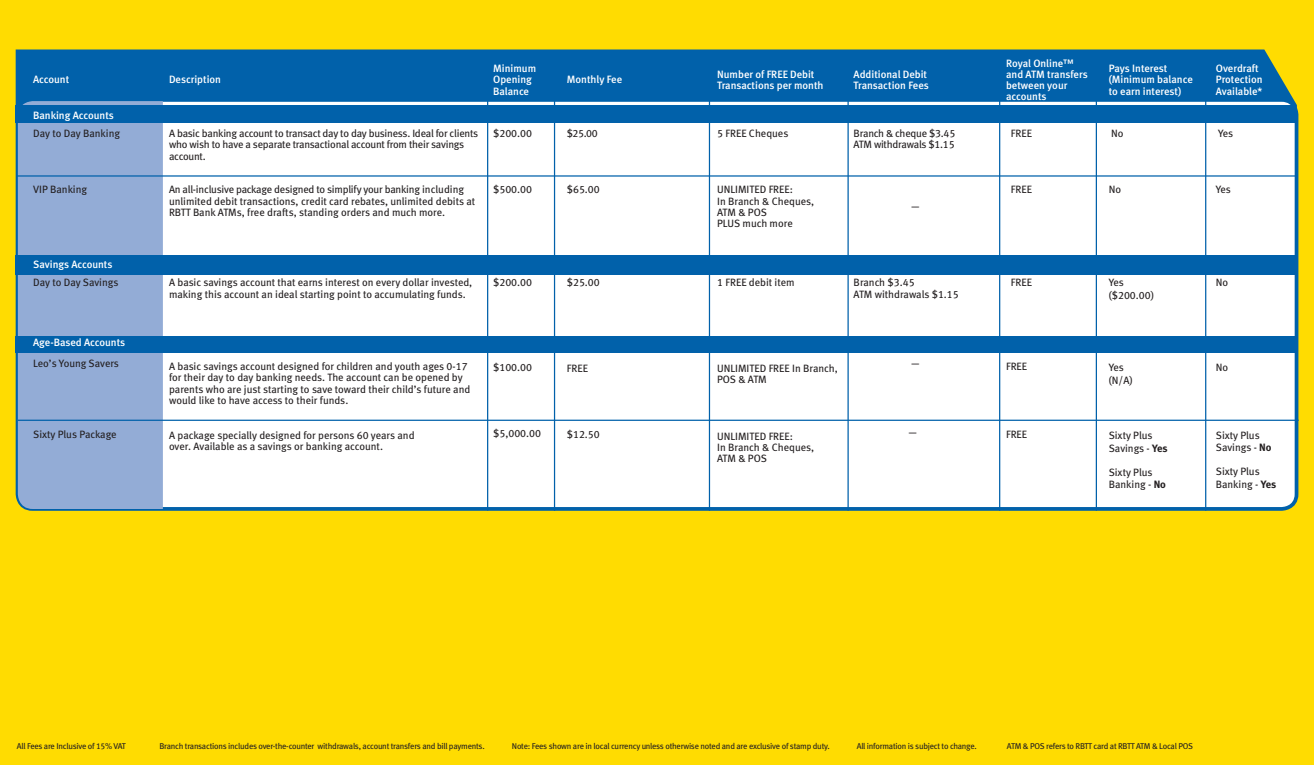
<style>
.page{position:relative;width:1314px;height:765px;background:#ffdc01}
.page>*{position:absolute;margin:0;border:0;box-sizing:border-box;transform-origin:0 0}
.t1{font:10.62px/11.2px "Meta Book LF";letter-spacing:-.005em;color:#231f20}
.t2{font:10.62px/11.2px "Meta Medium LF";color:#fff}
.t3{font:8.5px "Meta Book LF";letter-spacing:-.025em;color:#231f20}
.s1{font-family:"Meta Bold LF"}
</style>
<div class="page">
<div style="left:16px;top:49px;width:1281px;height:57px;background:#0161aa"></div>
<div style="left:18px;top:100px;width:1279px;height:409px;background:#fff;border-radius:15px"></div>
<div style="left:16px;top:98px;width:1282px;height:413px;border:4px solid #0161aa;border-radius:15px"></div>
<div style="left:18px;top:101px;width:145px;height:408px;background:#93acd6"></div>
<div style="left:16px;top:106px;width:1280px;height:17px;background:#0161aa"></div>
<div style="left:16px;top:255px;width:1280px;height:20px;background:#0161aa"></div>
<div style="left:16px;top:336px;width:1280px;height:17px;background:#0161aa"></div>
<hr style="left:17px;top:175px;width:1281px;height:2px;background:#0161aa">
<hr style="left:18px;top:420px;width:1281px;height:1px;background:#0161aa">
<hr style="left:487px;top:100px;width:1px;height:411px;background:#0161aa">
<hr style="left:554px;top:101px;width:1px;height:410px;background:#0161aa">
<hr style="left:709px;top:100px;width:1px;height:411px;background:#0161aa">
<hr style="left:847px;top:100px;width:2px;height:411px;background:#0161aa">
<hr style="left:999px;top:100px;width:1px;height:411px;background:#0161aa">
<hr style="left:1096px;top:100px;width:1px;height:411px;background:#0161aa">
<hr style="left:1205px;top:100px;width:1px;height:411px;background:#0161aa">
<p class="t2" style="left:33px;top:74px;width:38px">Account</p>
<p class="t2" style="left:169px;top:74px;width:54px">Description</p>
<p class="t2" style="left:493px;top:63px;width:44px">Minimum<br>Opening<br>Balance</p>
<p class="t2" style="left:567px;top:74px;width:57px">Monthly Fee</p>
<p class="t2" style="left:717px;top:68px;width:108px">Number of FREE Debit<br>Transactions per month</p>
<p class="t2" style="left:854px;top:68px;width:77px">Additional Debit<br>Transaction Fees</p>
<p class="t2" style="left:1006px;top:57px;width:83px">Royal Online™ and ATM transfers between your accounts</p>
<p class="t2" style="left:1109px;top:63px;width:86px">Pays Interest (Minimum balance to earn interest)</p>
<p class="t2" style="left:1216px;top:63px;width:48px">Overdraft<br>Protection<br>Available*</p>
<p class="t2" style="left:33px;top:109px;width:82px">Banking Accounts</p>
<p class="t1" style="left:33px;top:128px;width:88px">Day to Day Banking</p>
<p class="t1" style="left:169px;top:128px;width:311px">A basic banking account to transact day to day business. Ideal for clients who wish to have a separate transactional account from their savings account.</p>
<p class="t1" style="left:493px;top:128px;width:40px">$200.00</p>
<p class="t1" style="left:567px;top:128px;width:32px">$25.00</p>
<p class="t1" style="left:717px;top:128px;width:73px">5 FREE Cheques</p>
<p class="t1" style="left:854px;top:128px;width:103px">Branch &amp; cheque $3.45<br>ATM withdrawals $1.15</p>
<p class="t1" style="left:1011px;top:128px;width:23px">FREE</p>
<p class="t1" style="left:1111px;top:128px;width:14px">No</p>
<p class="t1" style="left:1218px;top:128px;width:17px">Yes</p>
<p class="t1" style="left:33px;top:184px;width:55px">VIP Banking</p>
<p class="t1" style="left:169px;top:184px;width:308px">An all-inclusive package designed to simplify your banking including unlimited debit transactions, credit card rebates, unlimited debits at<br>RBTT Bank ATMs, free drafts, standing orders and much more.</p>
<p class="t1" style="left:493px;top:184px;width:40px">$500.00</p>
<p class="t1" style="left:567px;top:184px;width:34px">$65.00</p>
<p class="t1" style="left:717px;top:184px;width:99px">UNLIMITED FREE:<br>In Branch &amp; Cheques,<br>ATM &amp; POS<br>PLUS much more</p>
<p class="t1" style="left:1011px;top:184px;width:23px">FREE</p>
<p class="t1" style="left:1109px;top:184px;width:14px">No</p>
<p class="t1" style="left:1216px;top:184px;width:17px">Yes</p>
<p class="t1" style="left:911px;top:201px;width:10px">—</p>
<p class="t2" style="left:33px;top:259px;width:81px">Savings Accounts</p>
<p class="t1" style="left:33px;top:277px;width:87px">Day to Day Savings</p>
<p class="t1" style="left:169px;top:277px;width:305px">A basic savings account that earns interest on every dollar invested, making this account an ideal starting point to accumulating funds.</p>
<p class="t1" style="left:493px;top:277px;width:40px">$200.00</p>
<p class="t1" style="left:567px;top:277px;width:34px">$25.00</p>
<p class="t1" style="left:717px;top:277px;width:79px">1 FREE debit item</p>
<p class="t1" style="left:854px;top:277px;width:107px">Branch $3.45<br>ATM withdrawals $1.15</p>
<p class="t1" style="left:1011px;top:277px;width:23px">FREE</p>
<p class="t1" style="left:1109px;top:276px;width:47px;line-height:12.8px">Yes ($200.00)</p>
<p class="t1" style="left:1216px;top:277px;width:14px">No</p>
<p class="t2" style="left:33px;top:337px;width:94px">Age-Based Accounts</p>
<p class="t1" style="left:33px;top:357px;width:87px">Leo’s Young Savers</p>
<p class="t1" style="left:169px;top:361px;width:303px">A basic savings account designed for children and youth ages 0-17 for their day to day banking needs. The account can be opened by parents who are just starting to save toward their child’s future and would like to have access to their funds.</p>
<p class="t1" style="left:169px;top:429px;width:247px">A package specially designed for persons 60 years and over. Available as a savings or banking account.</p>
<p class="t1" style="left:1006px;top:361px;width:23px">FREE</p>
<p class="t1" style="left:493px;top:362px;width:40px">$100.00</p>
<p class="t1" style="left:911px;top:357px;width:10px">—</p>
<p class="t1" style="left:1109px;top:361px;width:25px;line-height:12.8px">Yes (N/A)</p>
<p class="t1" style="left:1216px;top:361px;width:14px">No</p>
<p class="t1" style="left:717px;top:363px;width:122px">UNLIMITED FREE In Branch,<br>POS &amp; ATM</p>
<p class="t1" style="left:567px;top:363px;width:23px">FREE</p>
<p class="t1" style="left:493px;top:428px;width:49px">$5,000.00</p>
<p class="t1" style="left:33px;top:428px;width:85px">Sixty Plus Package</p>
<p class="t1" style="left:567px;top:429px;width:34px">$12.50</p>
<p class="t1" style="left:1006px;top:429px;width:23px">FREE</p>
<p class="t1" style="left:1216px;top:428px;width:57px;line-height:12.8px">Sixty Plus<br>Savings - <span class="s1">No</span></p>
<p class="t1" style="left:1216px;top:465px;width:62px;line-height:12.8px">Sixty Plus<br>Banking - <span class="s1">Yes</span></p>
<p class="t1" style="left:1109px;top:429px;width:60px;line-height:12.8px">Sixty Plus<br>Savings - <span class="s1">Yes</span></p>
<p class="t1" style="left:1109px;top:465px;width:59px;line-height:12.8px">Sixty Plus<br>Banking - <span class="s1">No</span></p>
<p class="t1" style="left:717px;top:430px;width:99px">UNLIMITED FREE:<br>In Branch &amp; Cheques,<br>ATM &amp; POS</p>
<p class="t1" style="left:909px;top:427px;width:10px">—</p>
<p class="t3" style="left:17px;top:741px;width:110px">All Fees are Inclusive of 15% VAT</p>
<p class="t3" style="left:159px;top:741px;width:327px">Branch transactions includes over-the-counter withdrawals, account transfers and bill payments.</p>
<p class="t3" style="left:512px;top:741px;width:320px">Note: Fees shown are in local currency unless otherwise noted and are exclusive of stamp duty.</p>
<p class="t3" style="left:857px;top:741px;width:122px">All information is subject to change.</p>
<p class="t3" style="left:1007px;top:741px;width:188px">ATM &amp; POS refers to RBTT card at RBTT ATM &amp; Local POS</p>
</div>
